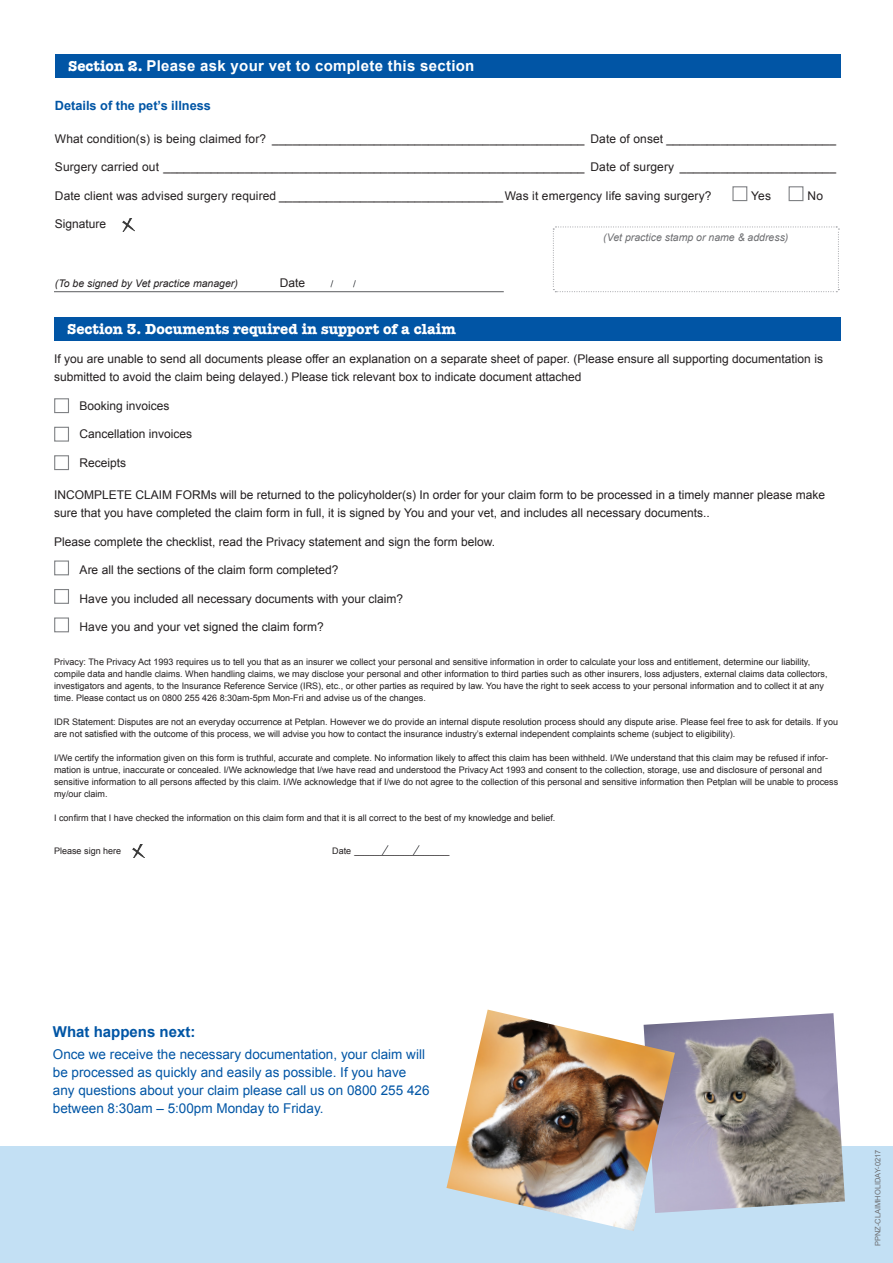
<style>
.page{position:relative;width:893px;height:1263px;background:#fff}
.page>*{position:absolute;margin:0;border:0;box-sizing:border-box;transform-origin:0 0}
.t1{font:700 15px "Arial";letter-spacing:.02em;color:#fff}
.t2{font:700 15px "American Typewriter";color:#fff}
.t3{font:700 15px "Arial";color:#0155a5}
.t4{font:13.5px/18px "Arial";color:#0155a5}
.t5{font:700 12.75px "Arial";color:#0155a5}
.t6{font:12px/18px "Arial";color:#231f20}
.t7{font:italic 10.5px "Arial";color:#231f20}
.t8{font:italic 10.5px "Arial";color:#6c6d70}
.t9{font:9px/12px "Arial";color:#231f20}
.t10{font:7.5px "Arial";color:#6c6d70}
.s1{font-family:"American Typewriter"}
</style>
<div class="page">
<div style="left:54px;top:317px;width:786px;height:24px;background:#0155a5"></div>
<svg style="left:54px;top:398px;width:15px;height:16px"></svg>
<svg style="left:54px;top:560px;width:15px;height:16px"></svg>
<svg style="left:54px;top:426px;width:15px;height:16px"></svg>
<svg style="left:54px;top:589px;width:15px;height:15px"></svg>
<svg style="left:54px;top:455px;width:15px;height:16px"></svg>
<svg style="left:54px;top:617px;width:15px;height:16px"></svg>
<div style="left:55px;top:54px;width:785px;height:24px;background:#0155a5"></div>
<svg style="left:330px;top:280px;width:4px;height:8px"></svg>
<svg style="left:353px;top:280px;width:3px;height:8px"></svg>
<svg style="left:122px;top:218px;width:12px;height:13px"></svg>
<hr style="left:54px;top:291px;width:450px;height:1px;background:#6c6d70">
<svg style="left:132px;top:845px;width:13px;height:13px"></svg>
<svg style="left:381px;top:845px;width:8px;height:11px"></svg>
<svg style="left:412px;top:845px;width:8px;height:11px"></svg>
<svg style="left:732px;top:186px;width:16px;height:16px"></svg>
<svg style="left:788px;top:186px;width:16px;height:16px"></svg>
<svg style="left:553px;top:226px;width:286px;height:67px"></svg>
<div style="left:0;top:1146px;width:893px;height:117px;background:#c3e0f4"></div>
<img style="left:675px;top:1013px;width:170px;height:199px">
<img style="left:446px;top:1009px;width:229px;height:222px">
<p class="t1" style="left:68px;top:56px;width:408px"><span class="s1">Section 2.</span> Please ask your vet to complete this section</p>
<p class="t5" style="left:55px;top:97px;width:158px">Details of the pet’s illness</p>
<p class="t6" style="left:55px;top:130px;width:610px">What condition(s) is being claimed for? ______________________________________________ Date of onset</p>
<p class="t6" style="left:55px;top:158px;width:621px">Surgery carried out ______________________________________________________________ Date of surgery</p>
<p class="t6" style="left:55px;top:187px;width:658px">Date client was advised surgery required _________________________________Was it emergency life saving surgery?</p>
<p class="t6" style="left:751px;top:187px;width:21px">Yes</p>
<p class="t6" style="left:807px;top:187px;width:17px">No</p>
<p class="t6" style="left:55px;top:215px;width:53px">Signature</p>
<p class="t7" style="left:55px;top:277px;width:185px">(To be signed by Vet practice manager)</p>
<p class="t6" style="left:280px;top:274px;width:27px">Date</p>
<p class="t8" style="left:603px;top:230px;width:187px">(Vet practice stamp or name &amp; address)</p>
<p class="t2" style="left:67px;top:320px;width:390px">Section 3. Documents required in support of a claim</p>
<p class="t6" style="left:54px;top:350px;width:770px">If you are unable to send all documents please offer an explanation on a separate sheet of paper. (Please ensure all supporting documentation is submitted to avoid the claim being delayed.) Please tick relevant box to indicate document attached</p>
<p class="t6" style="left:80px;top:397px;width:92px">Booking invoices</p>
<p class="t6" style="left:80px;top:425px;width:114px">Cancellation invoices</p>
<p class="t6" style="left:80px;top:454px;width:48px">Receipts</p>
<p class="t6" style="left:54px;top:486px;width:772px">INCOMPLETE CLAIM FORMs will be returned to the policyholder(s) In order for your claim form to be processed in a timely manner please make sure that you have completed the claim form in full, it is signed by You and your vet, and includes all necessary documents..</p>
<p class="t6" style="left:54px;top:533px;width:442px">Please complete the checklist, read the Privacy statement and sign the form below.</p>
<p class="t6" style="left:80px;top:561px;width:260px">Are all the sections of the claim form completed?</p>
<p class="t6" style="left:80px;top:590px;width:325px">Have you included all necessary documents with your claim?</p>
<p class="t6" style="left:80px;top:618px;width:246px">Have you and your vet signed the claim form?</p>
<p class="t9" style="left:54px;top:656px;width:775px">Privacy: The Privacy Act 1993 requires us to tell you that as an insurer we collect your personal and sensitive information in order to calculate your loss and entitlement, determine our liability, compile data and handle claims. When handling claims, we may disclose your personal and other information to third parties such as other insurers, loss adjusters, external claims data collectors, investigators and agents, to the Insurance Reference Service (IRS), etc., or other parties as required by law. You have the right to seek access to your personal information and to collect it at any time. Please contact us on 0800 255 426 8:30am-5pm Mon-Fri and advise us of the changes.</p>
<p class="t9" style="left:54px;top:716px;width:785px">IDR Statement: Disputes are not an everyday occurrence at Petplan. However we do provide an internal dispute resolution process should any dispute arise. Please feel free to ask for details. If you are not satisfied with the outcome of this process, we will advise you how to contact the insurance industry’s external independent complaints scheme (subject to eligibility).</p>
<p class="t9" style="left:54px;top:752px;width:786px">I/We certify the information given on this form is truthful, accurate and complete. No information likely to affect this claim has been withheld. I/We understand that this claim may be refused if infor&shy;mation is untrue, inaccurate or concealed. I/We acknowledge that I/we have read and understood the Privacy Act 1993 and consent to the collection, storage, use and disclosure of personal and sensitive information to all persons affected by this claim. I/We acknowledge that if I/we do not agree to the collection of this personal and sensitive information then Petplan will be unable to process my/our claim.</p>
<p class="t9" style="left:54px;top:812px;width:503px">I confirm that I have checked the information on this claim form and that it is all correct to the best of my knowledge and belief.</p>
<p class="t9" style="left:54px;top:845px;width:69px">Please sign here</p>
<p class="t9" style="left:332px;top:845px;width:119px">Date ___________________</p>
<p class="t3" style="left:53px;top:1021px;width:144px">What happens next:</p>
<p class="t4" style="left:53px;top:1045px;width:378px">Once we receive the necessary documentation, your claim will be processed as quickly and easily as possible. If you have any questions about your claim please call us on 0800 255 426 between 8:30am – 5:00pm Monday to Friday.</p>
<p class="t10" style="left:873px;top:1246px;width:98px;rotate:-90deg">PPNZ-CLAIMHOLIDAY-0217</p>
</div>
